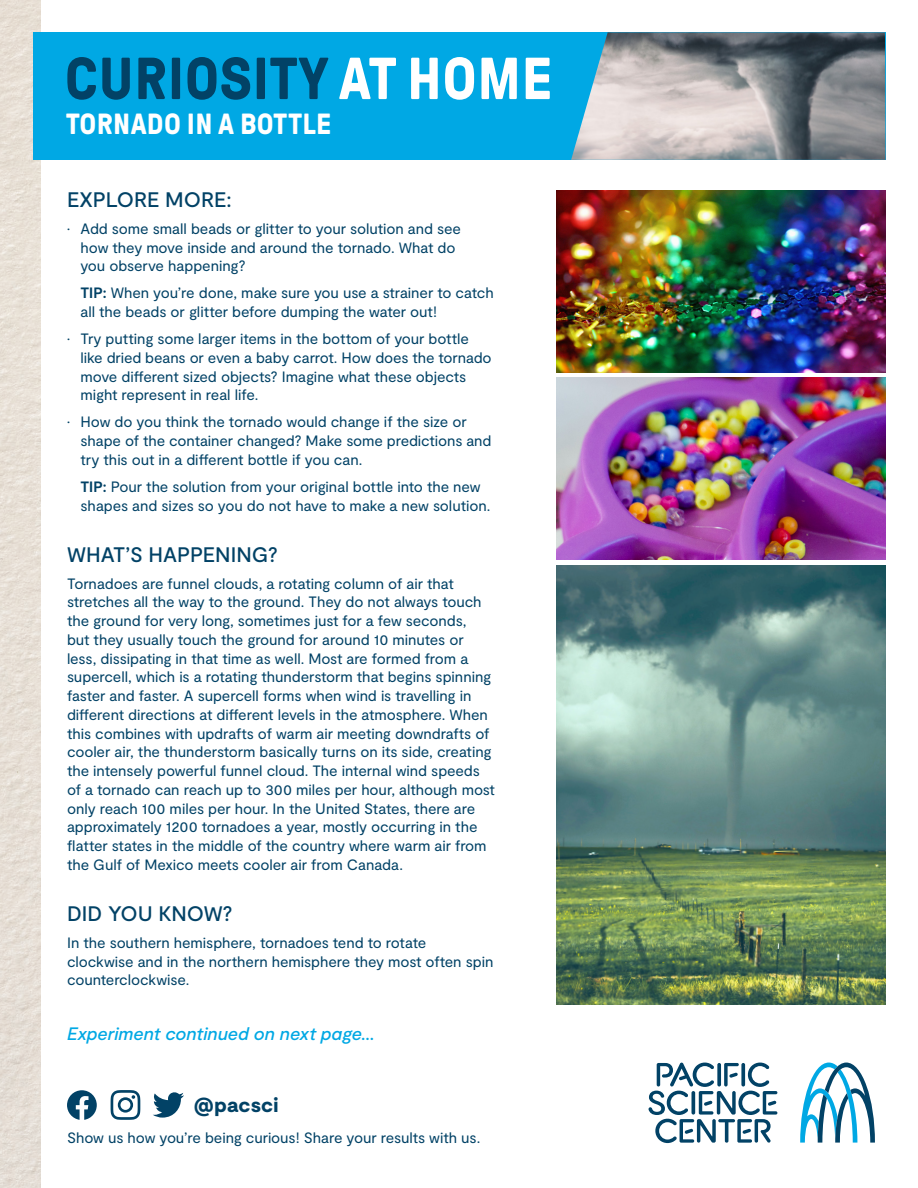
<style>
.page{position:relative;width:918px;height:1188px;background:#fff}
.page>*{position:absolute;margin:0;border:0;box-sizing:border-box;transform-origin:0 0}
.t1{font:700 59.1px "GT Pressura";letter-spacing:.01em;color:#024266}
.t2{font:700 29.1px "GT Pressura";letter-spacing:.01em;color:#fff}
.t3{font:500 21px "Moderat";color:#024266}
.t4{font:900 20.4px "Moderat";letter-spacing:.01em;color:#024266}
.t5{font:italic 500 18px "Moderat";letter-spacing:-.005em;color:#00a8e4}
.t6{font:15px/18.8px "Moderat";letter-spacing:-.005em;color:#024266}
.s1{color:#fff}
.s2{font-weight:700}
</style>
<div class="page">
<img style="left:0;top:0;width:40px;height:1188px">
<div style="left:33px;top:32px;width:853px;height:128px;background:#00a8e4"></div>
<svg style="left:800px;top:1063px;width:75px;height:80px"></svg>
<svg style="left:648px;top:1062px;width:129px;height:81px"></svg>
<svg style="left:153px;top:1092px;width:31px;height:26px"></svg>
<svg style="left:111px;top:1090px;width:29px;height:30px"></svg>
<svg style="left:67px;top:1090px;width:30px;height:30px"></svg>
<img style="left:571px;top:32px;width:315px;height:128px">
<img style="left:556px;top:190px;width:330px;height:182px">
<img style="left:556px;top:377px;width:330px;height:182px">
<img style="left:556px;top:565px;width:330px;height:439px">
<p class="t1" style="left:65px;top:47px;width:489px">CURIOSITY <span class="s1">AT HOME</span></p>
<p class="t2" style="left:66px;top:108px;width:267px">TORNADO IN A BOTTLE</p>
<p class="t3" style="left:67px;top:187px;width:166px">EXPLORE MORE:</p>
<p class="t6" style="left:81px;top:220px;width:382px;text-indent:-14px">• Add some small beads or glitter to your solution and see how they move inside and around the tornado. What do you observe happening?</p>
<p class="t6" style="left:81px;top:284px;width:415px"><span class="s2">TIP:</span> When you’re done, make sure you use a strainer to catch all the beads or glitter before dumping the water out!</p>
<p class="t6" style="left:81px;top:330px;width:413px;text-indent:-14px">• Try putting some larger items in the bottom of your bottle like dried beans or even a baby carrot. How does the tornado move different sized objects? Imagine what these objects might represent in real life.</p>
<p class="t6" style="left:81px;top:413px;width:413px;text-indent:-14px">• How do you think the tornado would change if the size or shape of the container changed? Make some predictions and try this out in a different bottle if you can.</p>
<p class="t6" style="left:81px;top:478px;width:411px"><span class="s2">TIP:</span> Pour the solution from your original bottle into the new shapes and sizes so you do not have to make a new solution.</p>
<p class="t3" style="left:67px;top:542px;width:212px">WHAT’S HAPPENING?</p>
<p class="t6" style="left:67px;top:574px;width:429px">Tornadoes are funnel clouds, a rotating column of air that stretches all the way to the ground. They do not always touch the ground for very long, sometimes just for a few seconds,<br>but they usually touch the ground for around 10 minutes or less, dissipating in that time as well. Most are formed from a supercell, which is a rotating thunderstorm that begins spinning faster and faster. A supercell forms when wind is travelling in different directions at different levels in the atmosphere. When this combines with updrafts of warm air meeting downdrafts of cooler air, the thunderstorm basically turns on its side, creating the intensely powerful funnel cloud. The internal wind speeds of a tornado can reach up to 300 miles per hour, although most only reach 100 miles per hour. In the United States, there are approximately 1200 tornadoes a year, mostly occurring in the flatter states in the middle of the country where warm air from the Gulf of Mexico meets cooler air from Canada.</p>
<p class="t3" style="left:67px;top:901px;width:167px">DID YOU KNOW?</p>
<p class="t6" style="left:67px;top:934px;width:428px">In the southern hemisphere, tornadoes tend to rotate clockwise and in the northern hemisphere they most often spin counterclockwise.</p>
<p class="t5" style="left:67px;top:1024px;width:309px">Experiment continued on next page...</p>
<p class="t4" style="left:194px;top:1093px;width:86px">@pacsci</p>
<p class="t6" style="left:67px;top:1129px;width:415px">Show us how you’re being curious! Share your results with us.</p>
</div>
